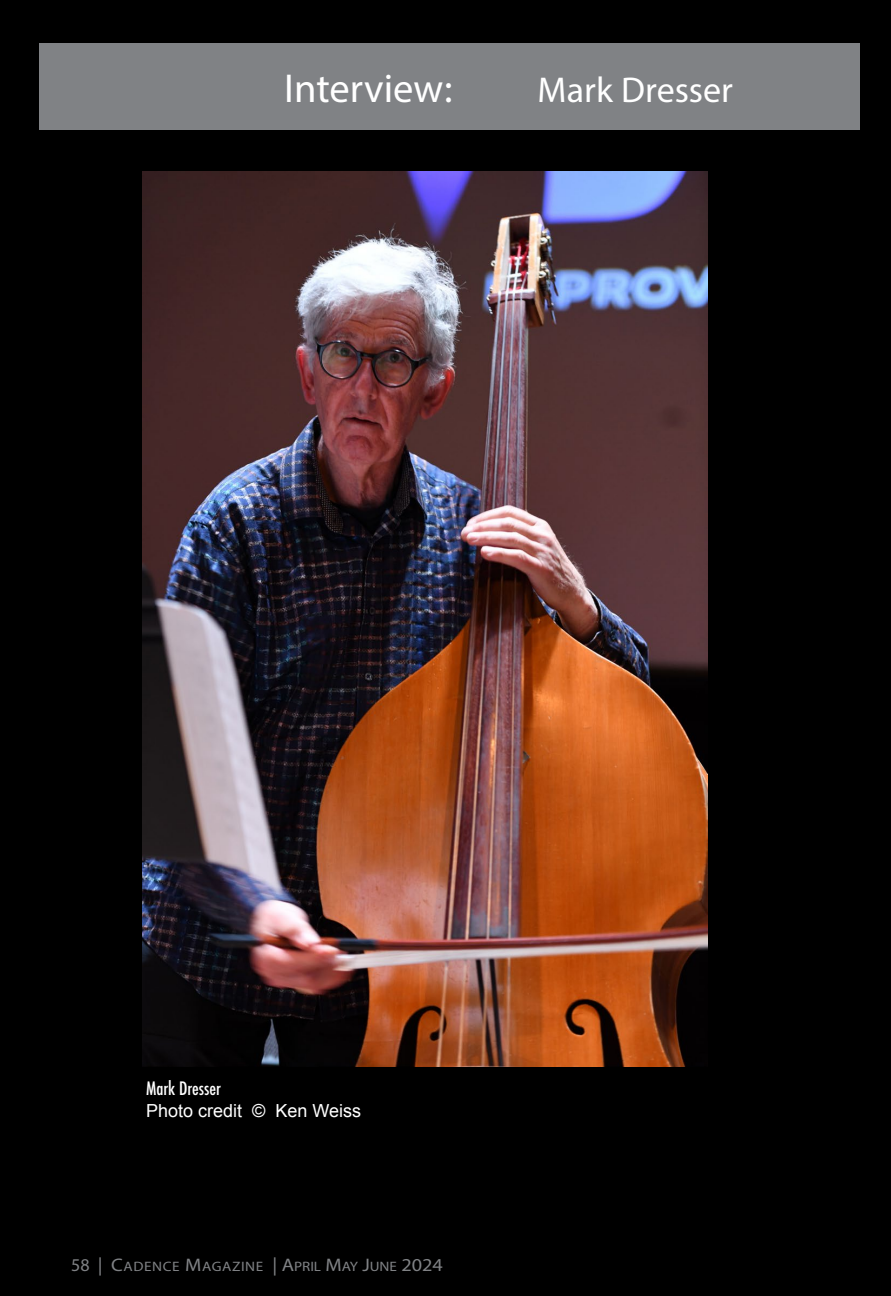
<style>
.page{position:relative;width:891px;height:1296px;background:#fff}
.page>*{position:absolute;margin:0;border:0;box-sizing:border-box;transform-origin:0 0}
.t1{font:40.5px "Myriad Pro";color:#fff}
.t2{font:36px "Myriad Pro";color:#fff}
.t3{font:18px "Arial";color:#fff}
.t4{font:500 condensed 18px "Futura";color:#fff}
.t5{font:13.72px "Myriad Pro";letter-spacing:.04em;color:#808285;scale:1.11 1}
.s1{font-size:18px}
.s2{font-size:18.22px}
</style>
<div class="page">
<div style="left:0;top:0;width:890px;height:1296px;background:#000"></div>
<div style="left:39px;top:44px;width:821px;height:86px;background:#808285"></div>
<img style="left:143px;top:171px;width:565px;height:895px">
<h1 class="t1" style="left:284px;top:63px;width:170px">Interview:</h1>
<h2 class="t2" style="left:538px;top:68px;width:197px">Mark Dresser</h2>
<h3 class="t4" style="left:146px;top:1077px;width:76px">Mark Dresser</h3>
<h3 class="t3" style="left:146px;top:1099px;width:217px">Photo credit © Ken Weiss</h3>
<p class="t5" style="left:71px;top:1258px;width:336px"><span class="s1">58</span> <span class="s2">|</span> <span class="s2">C</span>ADENCE <span class="s2">M</span>AGAZINE <span class="s2">| A</span>PRIL <span class="s2">M</span>AY <span class="s2">J</span>UNE <span class="s2">2024</span></p>
</div>
